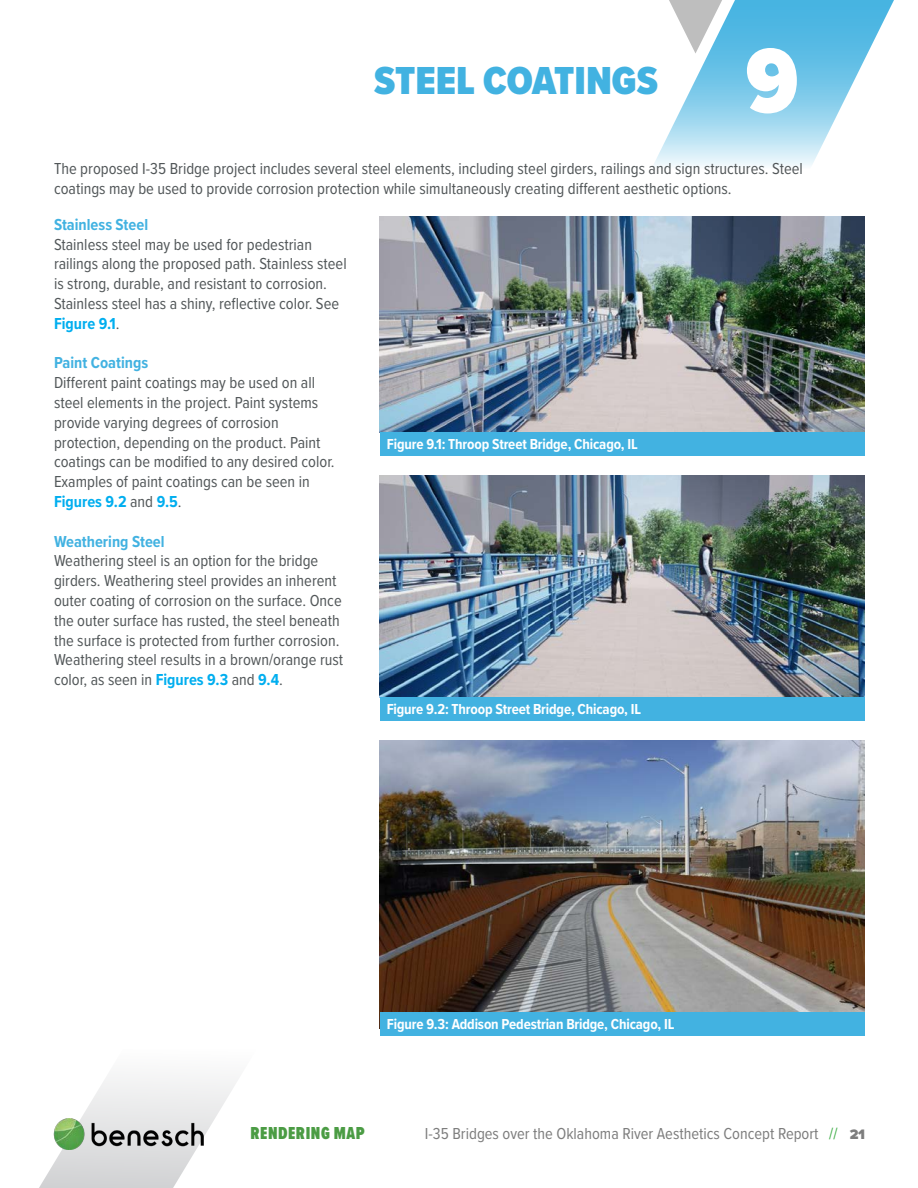
<style>
.page{position:relative;width:918px;height:1188px;background:#fff}
.page>*{position:absolute;margin:0;border:0;box-sizing:border-box;transform-origin:0 0}
.Dark_Gray_Subheading{font:900 95.1px "Proxima Nova Cond";color:#fff}
.Dark_Gray_Subheading-2{font:900 40.5px "Proxima Nova Cond";color:#42b2e1}
.t1{font:900 18px "Proxima Nova Ex Cn";letter-spacing:.03em;color:#4b9c44}
.t2{font:16.5px/19.8px "Proxima Nova Cond";color:#525759}
.t3{font:16.5px "Proxima Nova Cond";color:#7d7d7d}
.t4{font:700 16.5px "Proxima Nova Cond";color:#42b2e1}
.Org_Chart_-_White_He{font:700 15px "Proxima Nova Cond";letter-spacing:-.01em;color:#fff}
.s1{font-weight:700;color:#00aeef}
.s2{color:#40ae49}
.s3{font-family:"Proxima Nova";font-weight:900;font-size:14.25px}
</style>
<div class="page">
<svg style="left:39px;top:1077px;width:199px;height:111px"></svg>
<img style="left:54px;top:1119px;width:151px;height:30px">
<svg style="left:654px;top:0;width:240px;height:166px"></svg>
<img style="left:380px;top:217px;width:485px;height:216px">
<div style="left:380px;top:433px;width:485px;height:23px;background:#42b2e1"></div>
<img style="left:380px;top:476px;width:485px;height:221px">
<div style="left:380px;top:697px;width:485px;height:24px;background:#42b2e1"></div>
<img style="left:380px;top:741px;width:485px;height:271px">
<div style="left:380px;top:1012px;width:485px;height:23px;background:#42b2e1"></div>
<p class="Dark_Gray_Subheading-2" style="left:374px;top:51px;width:285px">STEEL COATINGS</p>
<p class="Dark_Gray_Subheading" style="left:745px;top:11px;width:55px">9</p>
<p class="t2" style="left:54px;top:158px;width:750px">The proposed I-35 Bridge project includes several steel elements, including steel girders, railings and sign structures. Steel coatings may be used to provide corrosion protection while simultaneously creating different aesthetic options.</p>
<p class="t4" style="left:54px;top:212px;width:96px">Stainless Steel</p>
<p class="t2" style="left:54px;top:234px;width:294px">Stainless steel may be used for pedestrian railings along the proposed path. Stainless steel is strong, durable, and resistant to corrosion.<br>Stainless steel has a shiny, reflective color. See <span class="s1">Figure 9.1</span>.</p>
<p class="t4" style="left:54px;top:351px;width:96px">Paint Coatings</p>
<p class="t2" style="left:54px;top:372px;width:282px">Different paint coatings may be used on all steel elements in the project. Paint systems provide varying degrees of corrosion protection, depending on the product. Paint coatings can be modified to any desired color.<br>Examples of paint coatings can be seen in <span class="s1">Figures 9.2</span> and <span class="s1">9.5</span>.</p>
<p class="t4" style="left:54px;top:529px;width:112px">Weathering Steel</p>
<p class="t2" style="left:54px;top:550px;width:291px">Weathering steel is an option for the bridge girders. Weathering steel provides an inherent outer coating of corrosion on the surface. Once the outer surface has rusted, the steel beneath the surface is protected from further corrosion.<br>Weathering steel results in a brown/orange rust color, as seen in <span class="s1">Figures 9.3</span> and <span class="s1">9.4</span>.</p>
<p class="Org_Chart_-_White_He" style="left:387px;top:433px;width:252px">Figure 9.1: Throop Street Bridge, Chicago, IL</p>
<p class="Org_Chart_-_White_He" style="left:387px;top:698px;width:256px">Figure 9.2: Throop Street Bridge, Chicago, IL</p>
<p class="Org_Chart_-_White_He" style="left:387px;top:1013px;width:289px">Figure 9.3: Addison Pedestrian Bridge, Chicago, IL</p>
<p class="t1" style="left:251px;top:1120px;width:116px">RENDERING MAP</p>
<p class="t3" style="left:425px;top:1122px;width:442px">I-35 Bridges over the Oklahoma River Aesthetics Concept Report <span class="s2">//</span> <span class="s3">21</span></p>
</div>
